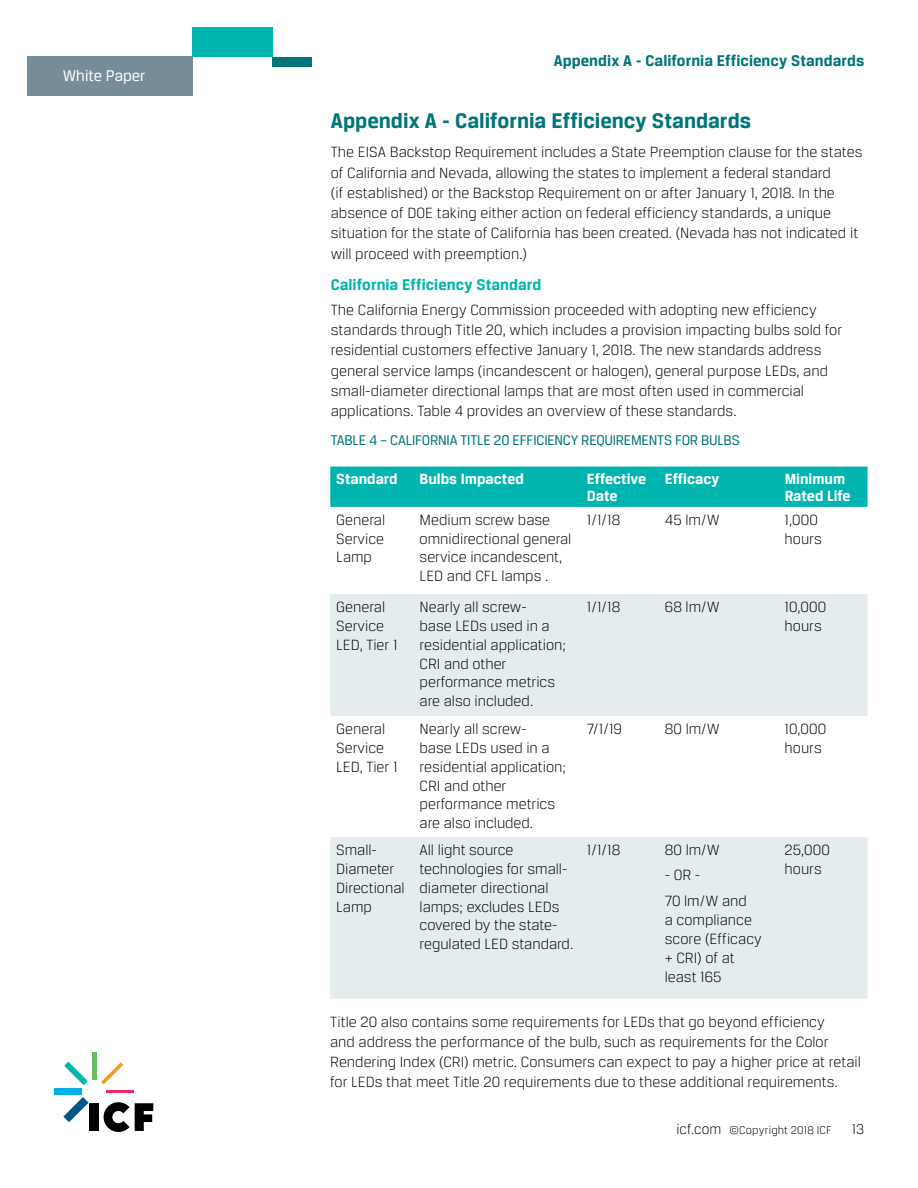
<style>
.page{position:relative;width:918px;height:1188px;background:#fff}
.page>*{position:absolute;margin:0;border:0;box-sizing:border-box;transform-origin:0 0}
.t1{font:700 22.5px "Breuer Text";color:#00757a}
.t2{font:700 16.5px "Breuer Text";letter-spacing:.005em;color:#00757a}
.t3{font:700 16.5px "Breuer Text";color:#00b5af}
.t4{font:16.5px "Breuer Text";color:#fff}
.t5{font:300 15.75px/18.9px "Breuer Text";color:#000}
.t6{font:700 15.75px/16.5px "Breuer Text";color:#fff}
.t7{font:15px "Breuer Text";letter-spacing:-.015em;color:#00757a}
.t8{font:300 15px "Breuer Text";color:#000}
.t9{font:300 12px "Breuer Text";letter-spacing:.01em;color:#000}
.s1{font-size:15px}
</style>
<div class="page">
<div style="left:27px;top:57px;width:165px;height:39px;background:#768d99"></div>
<div style="left:192px;top:27px;width:80px;height:30px;background:#00b5af"></div>
<div style="left:272px;top:57px;width:39px;height:10px;background:#00757a"></div>
<div style="left:330px;top:467px;width:538px;height:40px;background:#00b5af"></div>
<svg style="left:330px;top:594px;width:538px;height:405px;fill:#e4eced"></svg>
<svg style="left:63px;top:1097px;width:26px;height:25px"></svg>
<div style="left:55px;top:1088px;width:27px;height:7px;background:#00b1e4"></div>
<svg style="left:64px;top:1062px;width:24px;height:23px"></svg>
<hr style="left:92px;top:1052px;width:4px;height:28px;background:#65bd60">
<svg style="left:101px;top:1062px;width:22px;height:22px"></svg>
<hr style="left:106px;top:1090px;width:27px;height:3px;background:#ee2964">
<div style="left:90px;top:1103px;width:9px;height:28px;background:#000"></div>
<svg style="left:104px;top:1102px;width:49px;height:30px"></svg>
<p class="t4" style="left:63px;top:67px;width:84px">White Paper</p>
<p class="t2" style="left:554px;top:52px;width:312px">Appendix A - California Efficiency Standards</p>
<h1 class="t1" style="left:331px;top:108px;width:422px">Appendix A - California Efficiency Standards</h1>
<p class="t5" style="left:331px;top:142px;width:533px;line-height:20.2px">The EISA Backstop Requirement includes a State Preemption clause for the states of California and Nevada, allowing the states to implement a federal standard<br>(if established) or the Backstop Requirement on or after January 1, 2018. In the absence of DOE taking either action on federal efficiency standards, a unique situation for the state of California has been created. (Nevada has not indicated it will proceed with preemption.)</p>
<p class="t3" style="left:331px;top:275px;width:212px">California Efficiency Standard</p>
<p class="t5" style="left:331px;top:299px;width:513px;line-height:20.2px">The California Energy Commission proceeded with adopting new efficiency standards through Title 20, which includes a provision impacting bulbs sold for residential customers effective January 1, 2018. The new standards address general service lamps (incandescent or halogen), general purpose LEDs, and small-diameter directional lamps that are most often used in commercial applications. Table 4 provides an overview of these standards.</p>
<p class="t7" style="left:331px;top:431px;width:411px">TABLE 4 – CALIFORNIA TITLE 20 EFFICIENCY REQUIREMENTS FOR BULBS</p>
<p class="t6" style="left:336px;top:471px;width:63px">Standard</p>
<p class="t6" style="left:420px;top:471px;width:106px">Bulbs Impacted</p>
<p class="t6" style="left:587px;top:471px;width:61px">Effective<br>Date</p>
<p class="t6" style="left:665px;top:471px;width:56px">Efficacy</p>
<p class="t6" style="left:785px;top:471px;width:67px">Minimum<br>Rated Life</p>
<p class="t5" style="left:336px;top:510px;width:50px;text-align:justify">General Service Lamp</p>
<p class="t5" style="left:420px;top:510px;width:153px">Medium screw base omnidirectional general service incandescent,<br>LED and CFL lamps .</p>
<p class="t5" style="left:587px;top:510px;width:35px">1/1/18</p>
<p class="t5" style="left:665px;top:510px;width:57px">45 lm/W</p>
<p class="t5" style="left:785px;top:510px;width:39px">1,000 hours</p>
<p class="t5" style="left:336px;top:597px;width:63px">General<br>Service<br>LED, Tier 1</p>
<p class="t5" style="left:420px;top:597px;width:148px">Nearly all screw-<br>base LEDs used in a residential application;<br>CRI and other performance metrics are also included.</p>
<p class="t5" style="left:587px;top:597px;width:35px">1/1/18</p>
<p class="t5" style="left:665px;top:597px;width:57px">68 lm/W</p>
<p class="t5" style="left:785px;top:597px;width:43px">10,000 hours</p>
<p class="t5" style="left:336px;top:719px;width:63px">General<br>Service<br>LED, Tier 1</p>
<p class="t5" style="left:420px;top:719px;width:148px">Nearly all screw-<br>base LEDs used in a residential application;<br>CRI and other performance metrics are also included.</p>
<p class="t5" style="left:587px;top:719px;width:37px">7/1/19</p>
<p class="t5" style="left:665px;top:719px;width:57px">80 lm/W</p>
<p class="t5" style="left:785px;top:719px;width:43px">10,000 hours</p>
<p class="t5" style="left:336px;top:840px;width:70px">Small-<br>Diameter<br>Directional<br>Lamp</p>
<p class="t5" style="left:420px;top:840px;width:155px">All light source technologies for small&shy;diameter directional lamps; excludes LEDs covered by the state&shy;regulated LED standard.</p>
<p class="t5" style="left:587px;top:840px;width:35px">1/1/18</p>
<p class="t5" style="left:665px;top:840px;width:57px">80 lm/W</p>
<p class="t5" style="left:785px;top:840px;width:47px">25,000 hours</p>
<p class="t5" style="left:665px;top:862px;width:84px;line-height:25.7px">- OR -<br>70 lm/W and</p>
<p class="t5" style="left:665px;top:910px;width:99px">a compliance score (Efficacy + CRI) of at least 165</p>
<p class="t5" style="left:330px;top:1011px;width:532px;line-height:20.2px">Title 20 also contains some requirements for LEDs that go beyond efficiency<br>and address the performance of the bulb, such as requirements for the Color Rendering Index (CRI) metric. Consumers can expect to pay a higher price at retail for LEDs that meet Title 20 requirements due to these additional requirements.</p>
<p class="t9" style="left:676px;top:1124px;width:157px"><span class="s1">icf.com</span> ©Copyright 2018 ICF</p>
<p class="t8" style="left:852px;top:1121px;width:14px">13</p>
</div>
